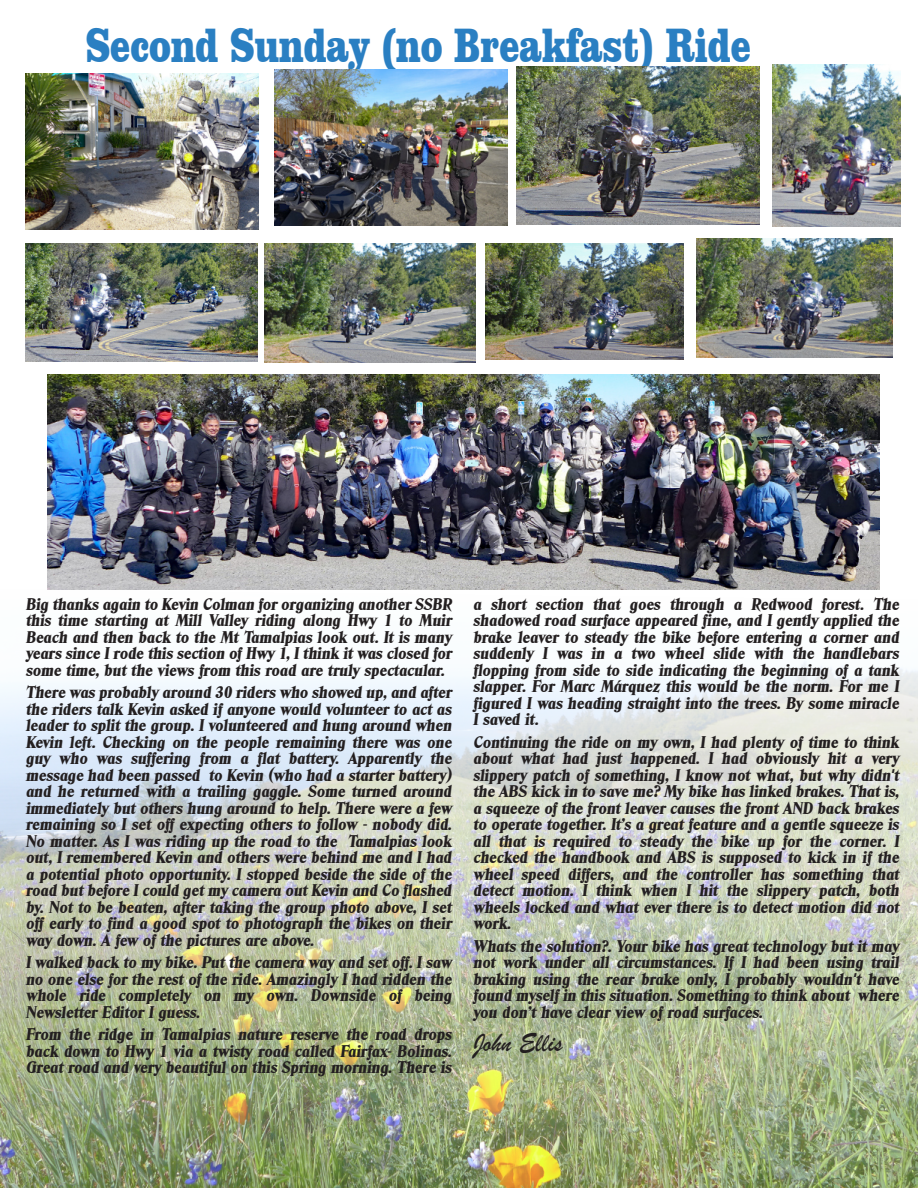
<style>
.page{position:relative;width:918px;height:1188px;background:#fff}
.page>*{position:absolute;margin:0;border:0;box-sizing:border-box;transform-origin:0 0}
.t1{font:900 49.65px "Clarendon BT";color:#2a7fc2;scale:.71 1}
.t2{font:27px "Brush Script";color:#231f20}
.t3{font:italic 16.5px/16.5px "Blue Ridge Heavy SF Bold";color:#231f20;text-align:justify}
</style>
<div class="page">
<img style="left:0;top:661px;width:918px;height:527px">
<img style="left:25px;top:73px;width:233px;height:156px">
<img style="left:274px;top:70px;width:233px;height:155px">
<img style="left:47px;top:374px;width:832px;height:215px">
<img style="left:26px;top:243px;width:231px;height:119px">
<img style="left:265px;top:244px;width:211px;height:118px">
<img style="left:773px;top:64px;width:128px;height:163px">
<img style="left:697px;top:239px;width:195px;height:118px">
<img style="left:516px;top:66px;width:243px;height:159px">
<img style="left:486px;top:243px;width:198px;height:117px">
<h1 class="t1" style="left:85px;top:24px;width:939px">Second Sunday (no Breakfast) Ride</h1>
<p class="t3" style="left:26px;top:597px;width:427px">Big thanks again to Kevin Colman for organizing another SSBR this time starting at Mill Valley riding along Hwy 1 to Muir Beach and then back to the Mt Tamalpias look out. It is many years since I rode this section of Hwy 1, I think it was closed for some time, but the views from this road are truly spectacular.</p>
<p class="t3" style="left:26px;top:686px;width:427px">There was probably around 30 riders who showed up, and after the riders talk Kevin asked if anyone would volunteer to act as leader to split the group. I volunteered and hung around when Kevin left. Checking on the people remaining there was one guy who was suffering from a flat battery. Apparently the message had been passed to Kevin (who had a starter battery) and he returned with a trailing gaggle. Some turned around immediately but others hung around to help. There were a few remaining so I set off expecting others to follow - nobody did.<br>No matter. As I was riding up the road to the Tamalpias look out, I remembered Kevin and others were behind me and I had a potential photo opportunity. I stopped beside the side of the road but before I could get my camera out Kevin and Co flashed by. Not to be beaten, after taking the group photo above, I set off early to find a good spot to photograph the bikes on their way down. A few of the pictures are above.</p>
<p class="t3" style="left:26px;top:956px;width:427px">I walked back to my bike. Put the camera way and set off. I saw no one else for the rest of the ride. Amazingly I had ridden the whole ride completely on my own. Downside of being Newsletter Editor I guess.</p>
<p class="t3" style="left:26px;top:1028px;width:427px">From the ridge in Tamalpias nature reserve the road drops back down to Hwy 1 via a twisty road called Fairfax- Bolinas.<br>Great road and very beautiful on this Spring morning. There is</p>
<p class="t3" style="left:473px;top:597px;width:427px">a short section that goes through a Redwood forest. The shadowed road surface appeared fine, and I gently applied the brake leaver to steady the bike before entering a corner and suddenly I was in a two wheel slide with the handlebars flopping from side to side indicating the beginning of a tank slapper. For Marc Márquez this would be the norm. For me I figured I was heading straight into the trees. By some miracle I saved it.</p>
<p class="t3" style="left:473px;top:735px;width:427px">Continuing the ride on my own, I had plenty of time to think about what had just happened. I had obviously hit a very slippery patch of something, I know not what, but why didn't the ABS kick in to save me? My bike has linked brakes. That is, a squeeze of the front leaver causes the front AND back brakes to operate together. It’s a great feature and a gentle squeeze is all that is required to steady the bike up for the corner. I checked the handbook and ABS is supposed to kick in if the wheel speed differs, and the controller has something that detect motion. I think when I hit the slippery patch, both wheels locked and what ever there is to detect motion did not work.</p>
<p class="t3" style="left:473px;top:939px;width:427px">Whats the solution?. Your bike has great technology but it may not work under all circumstances. If I had been using trail braking using the rear brake only, I probably wouldn't have found myself in this situation. Something to think about where you don’t have clear view of road surfaces.</p>
<h2 class="t2" style="left:473px;top:1035px;width:91px">John Ellis</h2>
</div>
